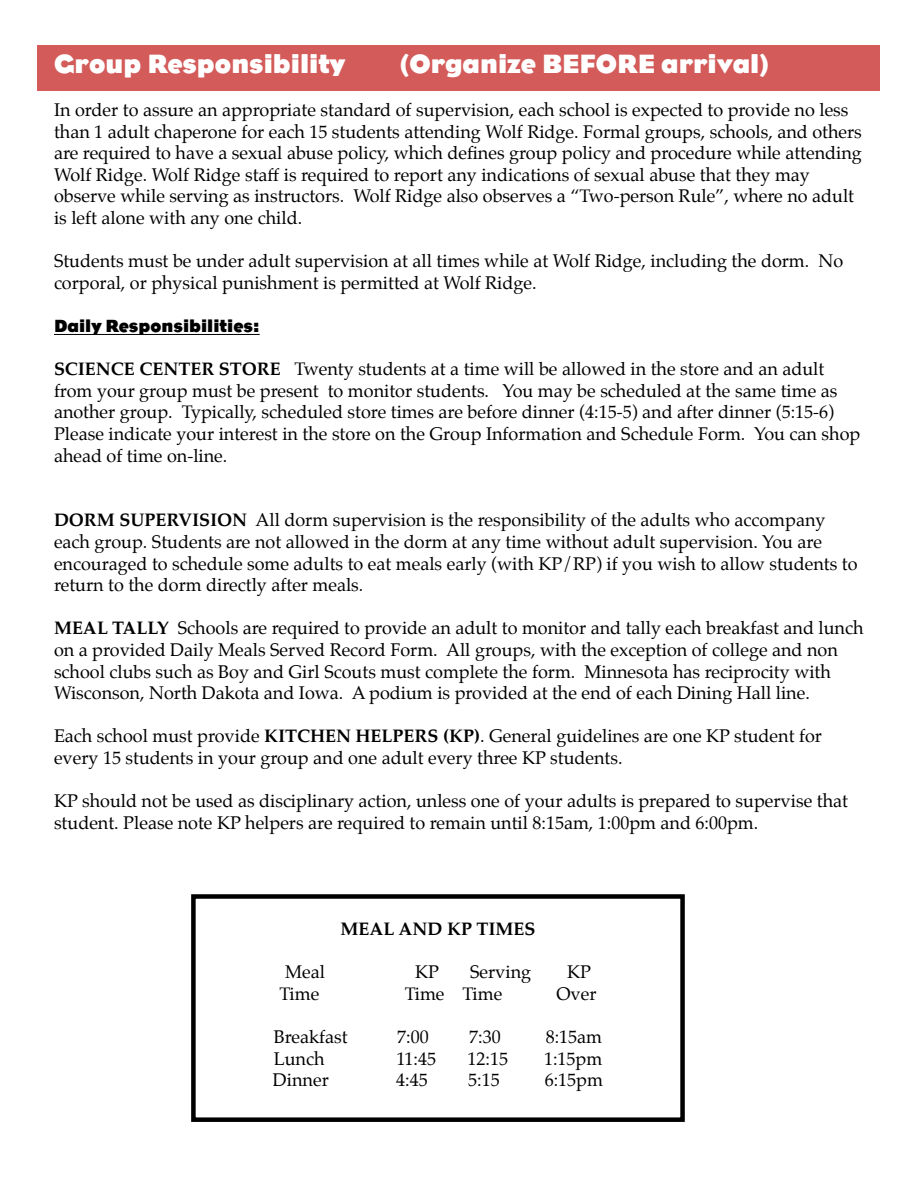
<style>
.page{position:relative;width:918px;height:1188px;background:#fff}
.page>*{position:absolute;margin:0;border:0;box-sizing:border-box;transform-origin:0 0}
.t1{font:27px "Bureau Eagle FB Bold";color:#fff}
.t2{font:18px/21.6px "Palatino";color:#000}
.t3{font:18px "Bureau Eagle FB Bold";color:#000}
.t4{font:700 18px "Palatino";color:#000}
.s1{font-weight:700}
</style>
<div class="page">
<div style="left:38px;top:45px;width:842px;height:45px;background:#d35b5a"></div>
<div style="left:191px;top:894px;width:494px;height:228px;border:4px solid #000"></div>
<hr style="left:54px;top:334px;width:206px;height:1px;background:#000">
<h1 class="t1" style="left:54px;top:49px;width:293px">Group Responsibility</h1>
<h1 class="t1" style="left:400px;top:49px;width:371px">(Organize BEFORE arrival)</h1>
<p class="t2" style="left:54px;top:99px;width:809px">In order to assure an appropriate standard of supervision, each school is expected to provide no less than 1 adult chaperone for each 15 students attending Wolf Ridge. Formal groups, schools, and others are required to have a sexual abuse policy, which defines group policy and procedure while attending Wolf Ridge. Wolf Ridge staff is required to report any indications of sexual abuse that they may observe while serving as instructors. Wolf Ridge also observes a “Two-person Rule”, where no adult is left alone with any one child.</p>
<p class="t2" style="left:54px;top:250px;width:791px">Students must be under adult supervision at all times while at Wolf Ridge, including the dorm. No corporal, or physical punishment is permitted at Wolf Ridge.</p>
<p class="t3" style="left:54px;top:316px;width:207px">Daily Responsibilities:</p>
<p class="t2" style="left:54px;top:358px;width:808px"><span class="s1">SCIENCE CENTER STORE</span> Twenty students at a time will be allowed in the store and an adult from your group must be present to monitor students. You may be scheduled at the same time as another group. Typically, scheduled store times are before dinner (4:15-5) and after dinner (5:15-6)<br>Please indicate your interest in the store on the Group Information and Schedule Form. You can shop ahead of time on-line.</p>
<p class="t2" style="left:54px;top:509px;width:805px"><span class="s1">DORM SUPERVISION</span> All dorm supervision is the responsibility of the adults who accompany each group. Students are not allowed in the dorm at any time without adult supervision. You are encouraged to schedule some adults to eat meals early (with KP/RP) if you wish to allow students to return to the dorm directly after meals.</p>
<p class="t2" style="left:54px;top:617px;width:811px"><span class="s1">MEAL TALLY</span> Schools are required to provide an adult to monitor and tally each breakfast and lunch on a provided Daily Meals Served Record Form. All groups, with the exception of college and non school clubs such as Boy and Girl Scouts must complete the form. Minnesota has reciprocity with Wisconson, North Dakota and Iowa. A podium is provided at the end of each Dining Hall line.</p>
<p class="t2" style="left:54px;top:725px;width:770px">Each school must provide <span class="s1">KITCHEN HELPERS (KP)</span>. General guidelines are one KP student for every 15 students in your group and one adult every three KP students.</p>
<p class="t2" style="left:54px;top:790px;width:796px">KP should not be used as disciplinary action, unless one of your adults is prepared to supervise that student. Please note KP helpers are required to remain until 8:15am, 1:00pm and 6:00pm.</p>
<p class="t4" style="left:340px;top:914px;width:197px">MEAL AND KP TIMES</p>
<p class="t2" style="left:285px;top:961px;width:41px">Meal</p>
<p class="t2" style="left:415px;top:961px;width:25px">KP</p>
<p class="t2" style="left:470px;top:961px;width:63px">Serving</p>
<p class="t2" style="left:567px;top:961px;width:25px">KP</p>
<p class="t2" style="left:280px;top:983px;width:41px">Time</p>
<p class="t2" style="left:405px;top:983px;width:99px">Time Time</p>
<p class="t2" style="left:556px;top:983px;width:42px">Over</p>
<p class="t2" style="left:274px;top:1026px;width:75px">Breakfast</p>
<p class="t2" style="left:397px;top:1026px;width:33px">7:00</p>
<p class="t2" style="left:469px;top:1026px;width:33px">7:30</p>
<p class="t2" style="left:546px;top:1026px;width:58px">8:15am</p>
<p class="t2" style="left:274px;top:1048px;width:52px">Lunch</p>
<p class="t2" style="left:397px;top:1048px;width:41px">11:45</p>
<p class="t2" style="left:468px;top:1048px;width:42px">12:15</p>
<p class="t2" style="left:544px;top:1048px;width:60px">1:15pm</p>
<p class="t2" style="left:273px;top:1069px;width:57px">Dinner</p>
<p class="t2" style="left:396px;top:1069px;width:33px">4:45</p>
<p class="t2" style="left:468px;top:1069px;width:33px">5:15</p>
<p class="t2" style="left:545px;top:1069px;width:60px">6:15pm</p>
</div>
